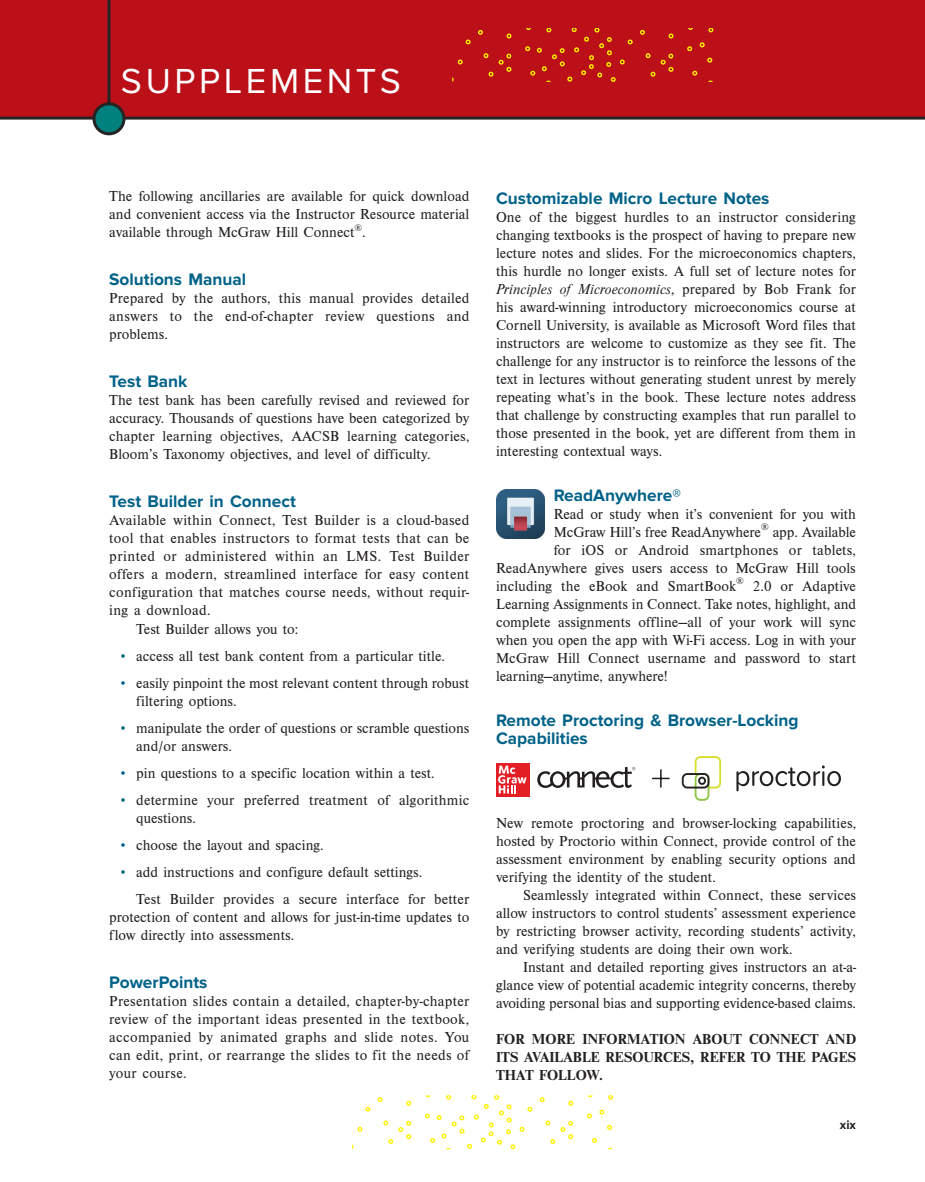
<style>
.page{position:relative;width:925px;height:1182px;background:#fff}
.page>*{position:absolute;margin:0;border:0;box-sizing:border-box;transform-origin:0 0}
.fpr_tt{font:36px "Proxima Nova";letter-spacing:.1em;color:#fff}
.fpr_hc{font:700 17.25px/18px "Proxima Nova";color:#006288}
.fpr_tx_f{font:15px/18px "Nimbus Rom DOT";color:#231f20;text-align:justify}
.fpr_tx{font:15px/18px "Nimbus Rom DOT";color:#231f20;text-align:justify}
.fpr_lb{font:15px/18px "Nimbus Rom DOT";color:#231f20}
.fpr_tx-2{font:700 15px/18px "Nimbus Rom DOT";color:#231f20;text-align:justify}
.fpr_lb_l{font:15px "Nimbus Rom DOT";color:#231f20}
.t1{font:700 12.75px "Proxima Nova";color:#231f20}
.s1{color:#006288}
.s2{font-style:italic}
</style>
<div class="page">
<div style="left:0;top:0;width:925px;height:118px;background:#bb1018"></div>
<hr style="left:0;top:116px;width:925px;height:3px;background:#262324">
<hr style="left:107px;top:0;width:3px;height:117px;background:#262324">
<div style="left:94px;top:104px;width:30px;height:30px;background:#00817d;border-radius:50%"></div>
<div style="left:92px;top:102px;width:33px;height:33px;border:3px solid #262324;border-radius:50%"></div>
<svg style="left:736px;top:765px;width:105px;height:26px"></svg>
<svg style="left:682px;top:756px;width:39px;height:44px"></svg>
<svg style="left:653px;top:769px;width:16px;height:18px"></svg>
<div style="left:496px;top:762px;width:33px;height:34px;background:#e31f25"></div>
<svg style="left:498px;top:765px;width:28px;height:28px"></svg>
<svg style="left:537px;top:767px;width:98px;height:20px"></svg>
<img style="left:496px;top:490px;width:49px;height:48px">
<svg style="left:489px;top:72px;width:4px;height:5px"></svg>
<svg style="left:499px;top:54px;width:12px;height:18px"></svg>
<svg style="left:484px;top:53px;width:4px;height:5px"></svg>
<svg style="left:507px;top:34px;width:4px;height:5px"></svg>
<svg style="left:458px;top:59px;width:5px;height:5px"></svg>
<svg style="left:466px;top:40px;width:5px;height:4px"></svg>
<svg style="left:478px;top:30px;width:5px;height:5px"></svg>
<svg style="left:651px;top:72px;width:4px;height:5px"></svg>
<svg style="left:661px;top:54px;width:12px;height:18px"></svg>
<svg style="left:646px;top:53px;width:4px;height:5px"></svg>
<svg style="left:669px;top:34px;width:4px;height:5px"></svg>
<svg style="left:640px;top:30px;width:5px;height:5px"></svg>
<svg style="left:687px;top:46px;width:5px;height:5px"></svg>
<svg style="left:708px;top:28px;width:5px;height:4px"></svg>
<svg style="left:692px;top:71px;width:5px;height:5px"></svg>
<svg style="left:700px;top:42px;width:5px;height:5px"></svg>
<svg style="left:707px;top:58px;width:5px;height:5px"></svg>
<svg style="left:525px;top:28px;width:108px;height:54px"></svg>
<svg style="left:383px;top:1120px;width:28px;height:23px"></svg>
<svg style="left:406px;top:1100px;width:5px;height:5px"></svg>
<svg style="left:358px;top:1126px;width:4px;height:5px"></svg>
<svg style="left:365px;top:1106px;width:5px;height:5px"></svg>
<svg style="left:378px;top:1097px;width:5px;height:4px"></svg>
<svg style="left:545px;top:1120px;width:28px;height:23px"></svg>
<svg style="left:568px;top:1100px;width:5px;height:5px"></svg>
<svg style="left:540px;top:1097px;width:5px;height:4px"></svg>
<svg style="left:587px;top:1113px;width:5px;height:5px"></svg>
<svg style="left:608px;top:1095px;width:5px;height:4px"></svg>
<svg style="left:592px;top:1138px;width:5px;height:4px"></svg>
<svg style="left:599px;top:1109px;width:5px;height:5px"></svg>
<svg style="left:607px;top:1125px;width:5px;height:4px"></svg>
<svg style="left:425px;top:1095px;width:107px;height:53px"></svg>
<p class="fpr_tt" style="left:121px;top:60px;width:282px">SUPPLEMENTS</p>
<p class="fpr_tx_f" style="left:109px;top:187px;width:362px">The following ancillaries are available for quick download and convenient access via the Instructor Resource material available through McGraw Hill Connect<sup>®</sup>.</p>
<p class="fpr_hc" style="left:109px;top:271px;width:138px">Solutions Manual</p>
<p class="fpr_tx_f" style="left:109px;top:289px;width:362px">Prepared by the authors, this manual provides detailed answers to the end-of-chapter review questions and problems.</p>
<p class="fpr_hc" style="left:109px;top:373px;width:80px">Test Bank</p>
<p class="fpr_tx_f" style="left:109px;top:391px;width:362px">The test bank has been carefully revised and reviewed for accuracy. Thousands of questions have been categorized by chapter learning objectives, AACSB learning categories, Bloom’s Taxonomy objectives, and level of difficulty.</p>
<p class="fpr_hc" style="left:109px;top:493px;width:188px">Test Builder in Connect</p>
<p class="fpr_tx_f" style="left:109px;top:511px;width:362px">Available within Connect, Test Builder is a cloud-based tool that enables instructors to format tests that can be printed or administered within an LMS. Test Builder offers a modern, streamlined interface for easy content configuration that matches course needs, without requir&shy;ing a download.</p>
<p class="fpr_tx" style="left:136px;top:619px;width:164px">Test Builder allows you to:</p>
<p class="fpr_lb" style="left:118px;top:646px;width:328px"><span class="s1">•</span> access all test bank content from a particular title.</p>
<p class="fpr_lb" style="left:136px;top:673px;width:335px;text-indent:-18px"><span class="s1">•</span> easily pinpoint the most relevant content through robust filtering options.</p>
<p class="fpr_lb" style="left:136px;top:718px;width:335px;text-indent:-18px"><span class="s1">•</span> manipulate the order of questions or scramble questions and/or answers.</p>
<p class="fpr_lb" style="left:118px;top:763px;width:318px"><span class="s1">•</span> pin questions to a specific location within a test.</p>
<p class="fpr_lb" style="left:136px;top:790px;width:335px;text-indent:-18px"><span class="s1">•</span> determine your preferred treatment of algorithmic questions.</p>
<p class="fpr_lb" style="left:118px;top:835px;width:207px"><span class="s1">•</span> choose the layout and spacing.</p>
<p class="fpr_lb_l" style="left:118px;top:863px;width:306px"><span class="s1">•</span> add instructions and configure default settings.</p>
<p class="fpr_tx" style="left:109px;top:889px;width:361px;text-indent:27px">Test Builder provides a secure interface for better protection of content and allows for just-in-time updates to flow directly into assessments.</p>
<p class="fpr_hc" style="left:109px;top:973px;width:100px">PowerPoints</p>
<p class="fpr_tx_f" style="left:109px;top:991px;width:362px">Presentation slides contain a detailed, chapter-by-chapter review of the important ideas presented in the textbook, accompanied by animated graphs and slide notes. You can edit, print, or rearrange the slides to fit the needs of your course.</p>
<p class="fpr_hc" style="left:496px;top:189px;width:275px">Customizable Micro Lecture Notes</p>
<p class="fpr_tx_f" style="left:496px;top:208px;width:362px">One of the biggest hurdles to an instructor considering changing textbooks is the prospect of having to prepare new lecture notes and slides. For the microeconomics chapters, this hurdle no longer exists. A full set of lecture notes for <span class="s2">Principles of Microeconomics</span>, prepared by Bob Frank for his award-winning introductory microeconomics course at Cornell University, is available as Microsoft Word files that instructors are welcome to customize as they see fit. The challenge for any instructor is to reinforce the lessons of the text in lectures without generating student unrest by merely repeating what’s in the book. These lecture notes address that challenge by constructing examples that run parallel to those presented in the book, yet are different from them in interesting contextual ways.</p>
<p class="fpr_hc" style="left:554px;top:486px;width:129px">ReadAnywhere®</p>
<p class="fpr_tx_f" style="left:554px;top:505px;width:304px">Read or study when it’s convenient for you with</p>
<p class="fpr_tx_f" style="left:554px;top:523px;width:304px">McGraw Hill’s free ReadAnywhere<sup>®</sup> app. Available</p>
<p class="fpr_tx_f" style="left:554px;top:541px;width:304px">for iOS or Android smartphones or tablets,</p>
<p class="fpr_tx_f" style="left:496px;top:559px;width:361px">ReadAnywhere gives users access to McGraw Hill tools</p>
<p class="fpr_tx_f" style="left:496px;top:577px;width:362px">including the eBook and SmartBook<sup>®</sup> 2.0 or Adaptive</p>
<p class="fpr_tx_f" style="left:496px;top:595px;width:362px">Learning Assignments in Connect. Take notes, highlight, and</p>
<p class="fpr_tx_f" style="left:496px;top:613px;width:362px">complete assignments offline—all of your work will sync</p>
<p class="fpr_tx_f" style="left:496px;top:631px;width:362px">when you open the app with Wi-Fi access. Log in with your</p>
<p class="fpr_tx_f" style="left:496px;top:649px;width:362px">McGraw Hill Connect username and password to start</p>
<p class="fpr_tx_f" style="left:496px;top:667px;width:173px">learning—anytime, anywhere!</p>
<p class="fpr_hc" style="left:496px;top:711px;width:304px">Remote Proctoring &amp; Browser-Locking<br>Capabilities</p>
<p class="fpr_tx_f" style="left:496px;top:814px;width:362px">New remote proctoring and browser-locking capabilities, hosted by Proctorio within Connect, provide control of the assessment environment by enabling security options and verifying the identity of the student.</p>
<p class="fpr_tx" style="left:496px;top:886px;width:362px;text-indent:27px">Seamlessly integrated within Connect, these services allow instructors to control students’ assessment experience by restricting browser activity, recording students’ activity, and verifying students are doing their own work.</p>
<p class="fpr_tx" style="left:496px;top:958px;width:362px;text-indent:27px">Instant and detailed reporting gives instructors an at-a&shy;glance view of potential academic integrity concerns, thereby avoiding personal bias and supporting evidence-based claims.</p>
<p class="fpr_tx-2" style="left:496px;top:1030px;width:362px">FOR MORE INFORMATION ABOUT CONNECT AND ITS AVAILABLE RESOURCES, REFER TO THE PAGES THAT FOLLOW.</p>
<p class="t1" style="left:840px;top:1117px;width:18px">xix</p>
</div>
